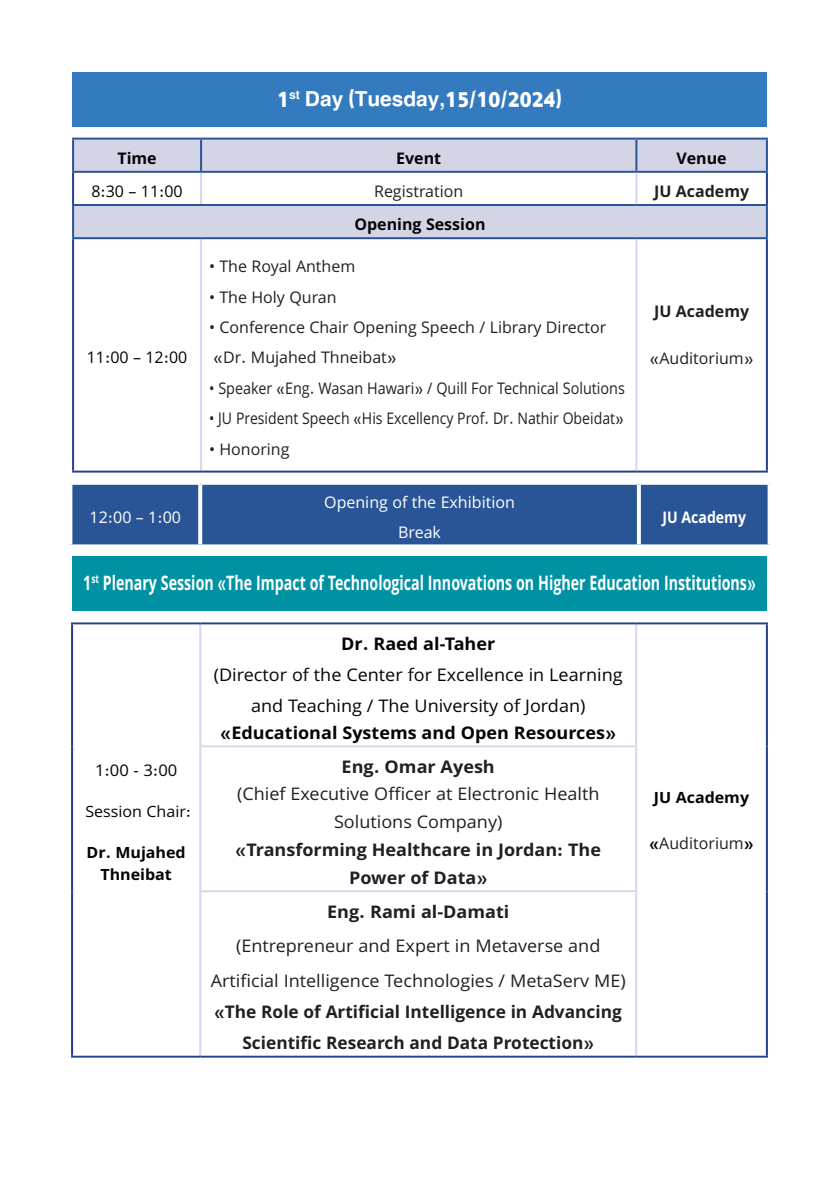
<style>
.page{position:relative;width:840px;height:1191px;background:#fff}
.page>*{position:absolute;margin:0;border:0;box-sizing:border-box;transform-origin:0 0}
.t1{font:24px "Hacen Liner XXL";color:#fff}
.t2{font:700 20px "Sahel";color:#fff;scale:.71 1}
.t3{font:17.4px/27.6px "Sahel";color:#231f20;text-align:center;scale:1.04 1}
.t4{font:700 17.4px/30.8px "Sahel";color:#231f20;text-align:center}
.t5{font:17.4px/30.8px "Sahel";color:#040503;text-align:center;scale:1.04 1}
.t6{font:700 17.4px/27.6px "Sahel";color:#231f20;text-align:center;scale:1.04 1}
.t7{font:700 17.4px "Sahel";color:#040503;scale:1.04 1}
.t8{font:16px/30.4px "Sahel";color:#231f20}
.t9{font:16px "Sahel";color:#231f20;scale:.88 1}
.t10{font:16px "Sahel";color:#231f20;scale:.9 1}
.t11{font:16px "Sahel";color:#fff}
.t12{font:700 16px "Sahel";color:#040503}
.t13{font:16px "Sahel";color:#040503}
.t14{font:700 16px "Sahel";color:#231f20}
.t15{font:16px "Sahel";color:#040503;scale:1.04 1}
.t16{font:700 16px "Sahel";color:#fff;scale:.88 1}
.t17{font:700 15.4px/21.6px "Sahel";color:#040503;text-align:center;scale:1.04 1}
.t18{font:15.4px "Sahel";color:#040503;scale:1.04 1}
.t19{font:14px "Hacen Liner XXL";color:#fff}
.t20{font:700 11.6px "Sahel";color:#fff;scale:.71 1}
.s1{font-weight:700;font-size:15.4px;color:#040503}
</style>
<div class="page">
<svg style="left:74px;top:140px;width:691px;height:97px;fill:#d4d4e7"></svg>
<hr style="left:200px;top:173px;width:2px;height:31px;background:#d7d6ea">
<hr style="left:635px;top:173px;width:2px;height:31px;background:#d7d6ea">
<hr style="left:200px;top:239px;width:2px;height:231px;background:#d7d6ea">
<hr style="left:635px;top:239px;width:2px;height:231px;background:#d7d6ea">
<hr style="left:72px;top:173px;width:2px;height:31px;background:#253f8e">
<hr style="left:765px;top:173px;width:2px;height:31px;background:#253f8e">
<hr style="left:72px;top:239px;width:2px;height:231px;background:#253f8e">
<hr style="left:765px;top:239px;width:2px;height:231px;background:#253f8e">
<hr style="left:72px;top:470px;width:129px;height:2px;background:#253f8e">
<hr style="left:201px;top:470px;width:435px;height:2px;background:#253f8e">
<hr style="left:636px;top:470px;width:131px;height:2px;background:#253f8e">
<hr style="left:72px;top:138px;width:129px;height:2px;background:#295597">
<hr style="left:201px;top:138px;width:435px;height:2px;background:#295597">
<hr style="left:636px;top:138px;width:131px;height:2px;background:#295597">
<hr style="left:72px;top:171px;width:129px;height:2px;background:#295597">
<hr style="left:201px;top:171px;width:435px;height:2px;background:#295597">
<hr style="left:636px;top:171px;width:131px;height:2px;background:#295597">
<hr style="left:72px;top:204px;width:129px;height:2px;background:#295597">
<hr style="left:201px;top:204px;width:435px;height:2px;background:#295597">
<hr style="left:636px;top:204px;width:131px;height:2px;background:#295597">
<hr style="left:72px;top:237px;width:129px;height:2px;background:#295597">
<hr style="left:201px;top:237px;width:435px;height:2px;background:#295597">
<hr style="left:636px;top:237px;width:131px;height:2px;background:#295597">
<hr style="left:72px;top:140px;width:2px;height:31px;background:#295597">
<hr style="left:200px;top:140px;width:2px;height:31px;background:#295597">
<hr style="left:635px;top:140px;width:2px;height:31px;background:#295597">
<hr style="left:765px;top:140px;width:2px;height:31px;background:#295597">
<hr style="left:72px;top:206px;width:2px;height:31px;background:#295597">
<hr style="left:765px;top:206px;width:2px;height:31px;background:#295597">
<hr style="left:199px;top:624px;width:2px;height:122px;background:#d7d6ea">
<hr style="left:634px;top:624px;width:2px;height:122px;background:#d7d6ea">
<hr style="left:199px;top:746px;width:2px;height:145px;background:#d7d6ea">
<hr style="left:634px;top:746px;width:2px;height:145px;background:#d7d6ea">
<hr style="left:199px;top:891px;width:2px;height:164px;background:#d7d6ea">
<hr style="left:634px;top:891px;width:2px;height:164px;background:#d7d6ea">
<hr style="left:201px;top:745px;width:433px;height:2px;background:#d7d6ea">
<hr style="left:201px;top:890px;width:433px;height:2px;background:#d7d6ea">
<hr style="left:71px;top:622px;width:129px;height:2px;background:#253f8e">
<hr style="left:200px;top:622px;width:435px;height:2px;background:#253f8e">
<hr style="left:635px;top:622px;width:132px;height:2px;background:#253f8e">
<hr style="left:71px;top:1055px;width:129px;height:2px;background:#253f8e">
<hr style="left:200px;top:1055px;width:435px;height:2px;background:#253f8e">
<hr style="left:635px;top:1055px;width:132px;height:2px;background:#253f8e">
<hr style="left:71px;top:624px;width:2px;height:122px;background:#253f8e">
<hr style="left:765px;top:624px;width:2px;height:122px;background:#253f8e">
<hr style="left:71px;top:746px;width:2px;height:145px;background:#253f8e">
<hr style="left:765px;top:746px;width:2px;height:145px;background:#253f8e">
<hr style="left:71px;top:891px;width:2px;height:164px;background:#253f8e">
<hr style="left:765px;top:891px;width:2px;height:164px;background:#253f8e">
<div style="left:72px;top:72px;width:694px;height:54px;background:#337abf"></div>
<div style="left:72px;top:556px;width:694px;height:54px;background:#0092a3"></div>
<div style="left:72px;top:485px;width:695px;height:59px;background:#295597"></div>
<svg style="left:70px;top:484px;width:130px;height:1px"></svg>
<svg style="left:200px;top:483px;width:438px;height:2px"></svg>
<svg style="left:198px;top:485px;width:4px;height:59px"></svg>
<svg style="left:638px;top:483px;width:132px;height:2px"></svg>
<svg style="left:636px;top:485px;width:4px;height:59px"></svg>
<svg style="left:767px;top:485px;width:1px;height:59px"></svg>
<svg style="left:70px;top:544px;width:130px;height:1px"></svg>
<svg style="left:200px;top:544px;width:438px;height:3px"></svg>
<svg style="left:638px;top:544px;width:132px;height:2px"></svg>
<p class="t12" style="left:117px;top:149px;width:41px">Time</p>
<p class="t13" style="left:91px;top:182px;width:93px">8:30 – 11:00</p>
<p class="t13" style="left:87px;top:348px;width:102px">11:00 – 12:00</p>
<h1 class="t1" style="left:305px;top:83px;width:258px">Day (Tuesday,15/10/2024)</h1>
<p class="t19" style="left:289px;top:86px;width:12px">st</p>
<h1 class="t1" style="left:277px;top:83px;width:13px">1</h1>
<p class="t12" style="left:396px;top:149px;width:46px">Event</p>
<p class="t8" style="left:374px;top:176px;width:91px">Registration</p>
<p class="t12" style="left:354px;top:215px;width:132px">Opening Session</p>
<p class="t8" style="left:209px;top:251px;width:148px">• The Royal Anthem</p>
<p class="t8" style="left:209px;top:282px;width:129px">• The Holy Quran</p>
<p class="t8" style="left:209px;top:312px;width:398px">• Conference Chair Opening Speech / Library Director »Dr. Mujahed Thneibat»</p>
<p class="t10" style="left:209px;top:379px;width:463px">• Speaker »Eng. Wasan Hawari« / Quill For Technical Solutions</p>
<p class="t9" style="left:209px;top:409px;width:472px">• JU President Speech »His Excellency Prof. Dr. Nathir Obeidat»</p>
<p class="t8" style="left:209px;top:434px;width:82px">• Honoring</p>
<p class="t12" style="left:676px;top:149px;width:51px">Venue</p>
<p class="t14" style="left:653px;top:182px;width:96px">JU Academy</p>
<p class="t14" style="left:653px;top:302px;width:96px">JU Academy</p>
<p class="t8" style="left:649px;top:343px;width:105px">»Auditorium»</p>
<p class="t11" style="left:324px;top:493px;width:192px">Opening of the Exhibition</p>
<p class="t11" style="left:89px;top:508px;width:93px">12:00 – 1:00</p>
<p class="t16" style="left:662px;top:508px;width:97px">JU Academy</p>
<p class="t11" style="left:398px;top:523px;width:44px">Break</p>
<p class="t2" style="left:103px;top:571px;width:920px">Plenary Session »The Impact of Technological Innovations on Higher Education Institutions»</p>
<p class="t2" style="left:83px;top:571px;width:13px">1</p>
<p class="t20" style="left:91px;top:572px;width:12px">st</p>
<p class="t15" style="left:95px;top:761px;width:81px">1:00 - 3:00</p>
<p class="t18" style="left:85px;top:803px;width:103px">Session Chair:</p>
<p class="t17" style="left:87px;top:842px;width:97px">Dr. Mujahed<br>Thneibat</p>
<p class="t7" style="left:341px;top:633px;width:150px">Dr. Raed al-Taher</p>
<p class="t5" style="left:214px;top:659px;width:394px">)Director of the Center for Excellence in Learning and Teaching / The University ofJordan)</p>
<p class="t7" style="left:220px;top:722px;width:381px">»Educational Systems and Open Resources»</p>
<p class="t6" style="left:341px;top:753px;width:149px">Eng. Omar Ayesh</p>
<p class="t3" style="left:237px;top:780px;width:350px">)Chief Executive Officer at Electronic Health<br>Solutions Company)</p>
<p class="t6" style="left:235px;top:836px;width:353px">»Transforming Healthcare in Jordan: The<br>Power of Data»</p>
<p class="t6" style="left:327px;top:897px;width:176px">Eng. Rami al-Damati</p>
<p class="t3" style="left:211px;top:929px;width:400px;line-height:34.8px">)Entrepreneur and Expert in Metaverse and<br>Artificial Intelligence Technologies / MetaServ ME)</p>
<p class="t4" style="left:214px;top:996px;width:409px">»The Role of Artificial Intelligence in Advancing<br>Scientific Research and Data Protection»</p>
<p class="t17" style="left:653px;top:787px;width:93px">JU Academy</p>
<p class="t8" style="left:649px;top:828px;width:105px"><span class="s1">»</span>Auditorium<span class="s1">»</span></p>
</div>
